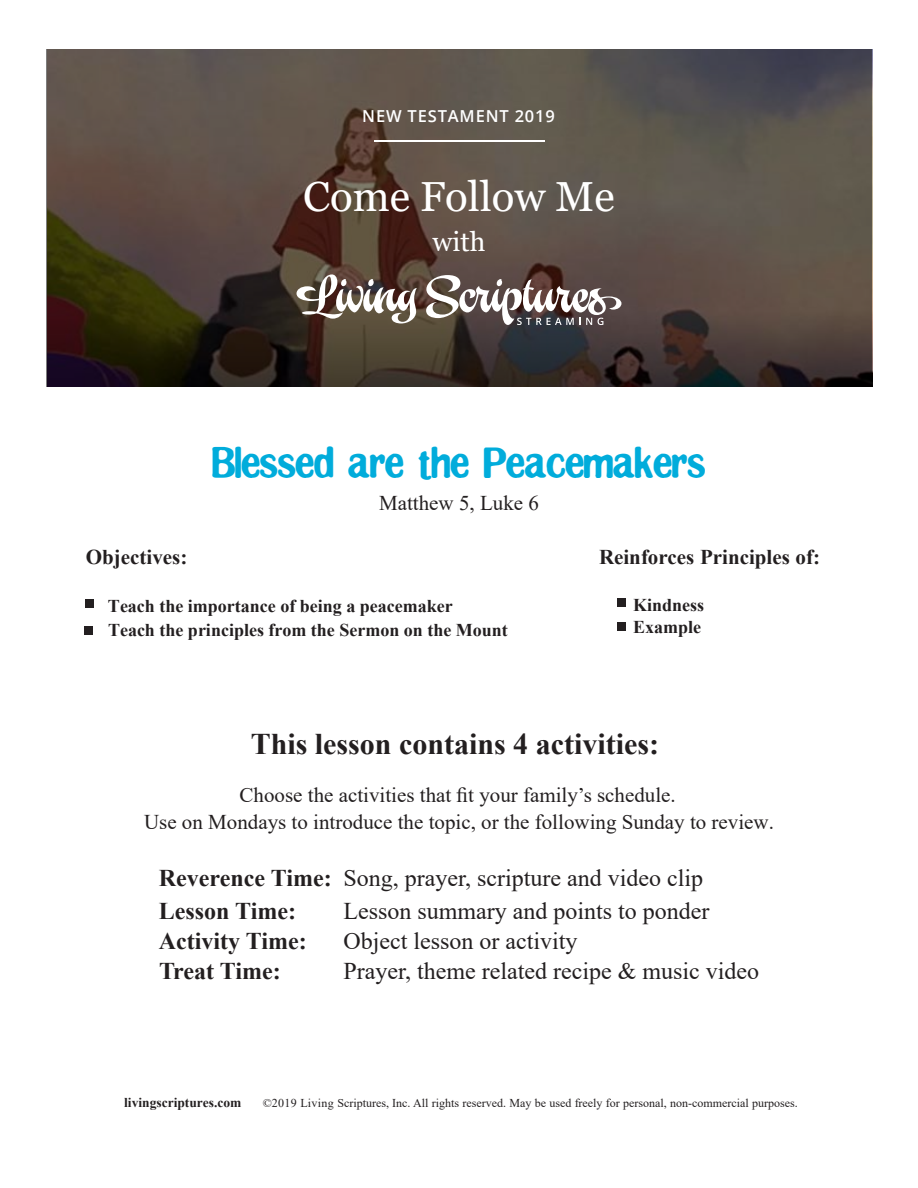
<style>
.page{position:relative;width:918px;height:1188px;background:#fff}
.page>*{position:absolute;margin:0;border:0;box-sizing:border-box;transform-origin:0 0}
.t1{font:42px "Georgia";color:#fff}
.t2{font:700 30px "Times New Roman";color:#231f20}
.t3{font:30px "Clingy";color:#01acdb}
.t4{font:27px "Georgia";color:#fff}
.t5{font:24px/33px "Times New Roman";color:#231f20}
.t6{font:700 24px "Times New Roman";color:#231f20}
.t7{font:21px/27px "Times New Roman";color:#231f20;text-align:center}
.t8{font:700 21px "Times New Roman";color:#231f20}
.t9{font:700 18px/24.3px "Times New Roman";color:#231f20}
.t10{font:600 16.5px "Open Sans";letter-spacing:.05em;color:#fff}
.t11{font:700 13.5px "Times New Roman";color:#231f20}
.t12{font:12px "Times New Roman";color:#231f20}
.s1{font-weight:700}
</style>
<div class="page">
<svg style="left:46px;top:50px;width:826px;height:337px;background:#51463e"></svg>
<div style="left:85px;top:599px;width:9px;height:9px;background:#231f20"></div>
<div style="left:85px;top:627px;width:8px;height:8px;background:#231f20"></div>
<div style="left:617px;top:598px;width:9px;height:8px;background:#231f20"></div>
<div style="left:617px;top:622px;width:9px;height:8px;background:#231f20"></div>
<svg style="left:297px;top:274px;width:120px;height:50px"></svg>
<svg style="left:426px;top:275px;width:195px;height:50px"></svg>
<hr style="left:374px;top:141px;width:170px;height:1px;background:#fff">
<p class="t10" style="left:362px;top:105px;width:194px">NEW TESTAMENT 2019</p>
<h1 class="t1" style="left:303px;top:172px;width:313px">Come Follow Me</h1>
<p class="t4" style="left:433px;top:226px;width:54px">with</p>
<p class="t3" style="left:212px;top:450px;width:495px">Blessed are the Peacemakers</p>
<p class="t8" style="left:86px;top:542px;width:103px">Objectives:</p>
<p class="t7" style="left:379px;top:488px;width:161px">Matthew 5, Luke 6</p>
<p class="t8" style="left:599px;top:542px;width:223px">Reinforces Principles of:</p>
<p class="t9" style="left:108px;top:593px;width:401px">Teach the importance of being a peacemaker<br>Teach the principles from the Sermon on the Mount</p>
<p class="t9" style="left:633px;top:593px;width:73px;line-height:22.5px">Kindness<br>Example</p>
<p class="t2" style="left:251px;top:722px;width:410px">This lesson contains 4 activities:</p>
<p class="t7" style="left:144px;top:781px;width:631px">Choose the activities that fit your family’s schedule.<br>Use on Mondays to introduce the topic, or the following Sunday to review.</p>
<p class="t5" style="left:159px;top:860px;width:546px"><span class="s1">Reverence Time:</span> Song, prayer, scripture and video clip<br><span class="s1">Lesson Time:</span></p>
<p class="t5" style="left:343px;top:893px;width:367px">Lesson summary and points to ponder</p>
<p class="t6" style="left:159px;top:923px;width:149px">Activity Time:</p>
<p class="t5" style="left:344px;top:923px;width:235px">Object lesson or activity</p>
<p class="t6" style="left:159px;top:953px;width:123px">Treat Time:</p>
<p class="t5" style="left:344px;top:953px;width:417px">Prayer, theme related recipe &amp; music video</p>
<p class="t11" style="left:124px;top:1093px;width:119px">livingscriptures.com</p>
<p class="t12" style="left:263px;top:1094px;width:536px">©2019 Living Scriptures, Inc. All rights reserved. May be used freely for personal, non-commercial purposes.</p>
</div>
